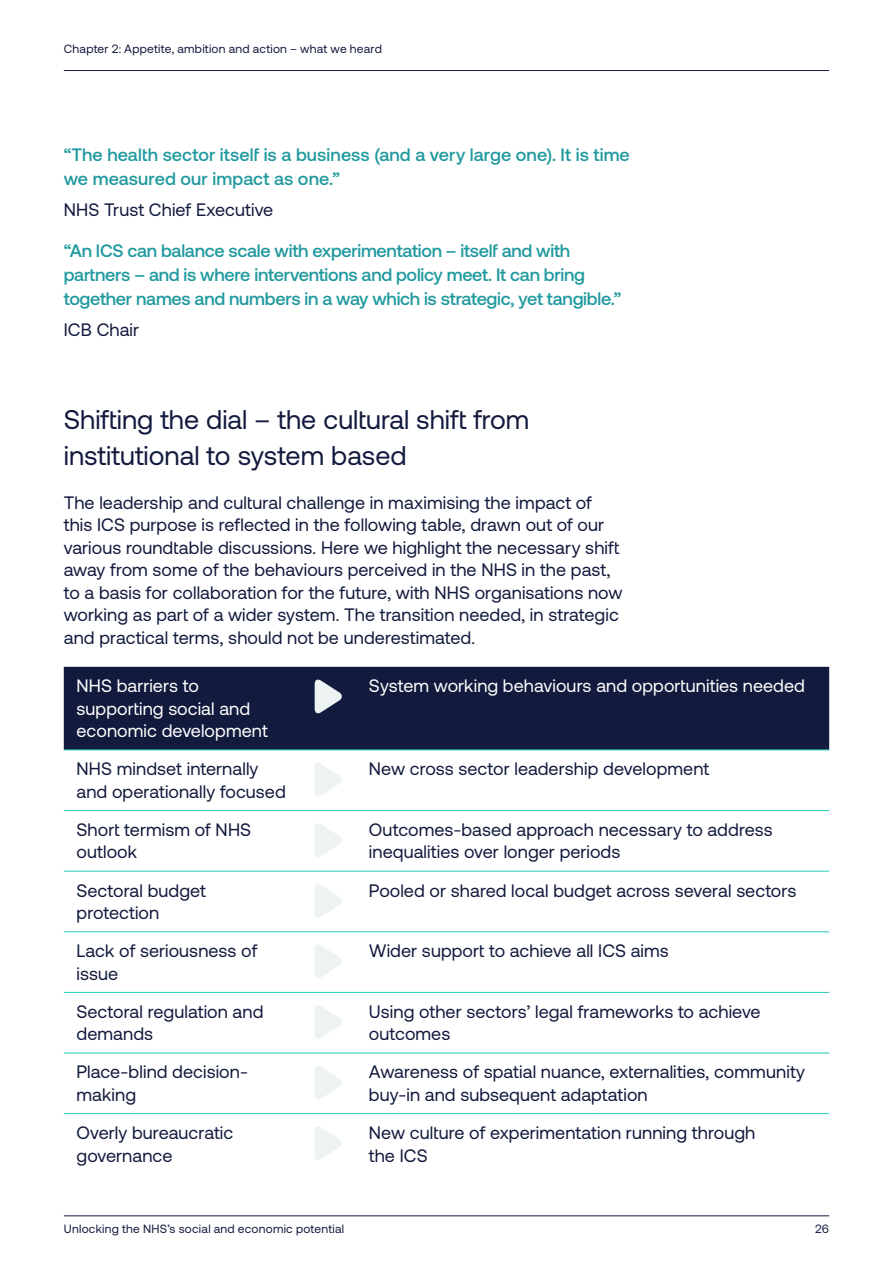
<style>
.page{position:relative;width:893px;height:1263px;background:#fff}
.page>*{position:absolute;margin:0;border:0;box-sizing:border-box;transform-origin:0 0}
.t1{font:27px/36px "Aeonik";color:#121a3d}
.t2{font:18px/22.5px "Aeonik";letter-spacing:.005em;color:#121a3d}
.t3{font:500 18px/24px "Aeonik";letter-spacing:-.015em;color:#1f999e}
.t4{font:18px/22.5px "Aeonik";letter-spacing:.005em;color:#fff}
.t5{font:500 18px/24px "Aeonik";letter-spacing:.005em;color:#1f999e}
.t6{font:12px "Aeonik";letter-spacing:.02em;color:#121a3d}
</style>
<div class="page">
<hr style="left:64px;top:70px;width:765px;height:1px;background:#121a3d">
<hr style="left:64px;top:1215px;width:765px;height:1px;background:#121a3d">
<div style="left:64px;top:667px;width:765px;height:82px;background:#121a3d"></div>
<hr style="left:64px;top:749px;width:238px;height:1px;background:#26ccb8">
<hr style="left:302px;top:749px;width:54px;height:1px;background:#26ccb8">
<hr style="left:356px;top:749px;width:473px;height:1px;background:#26ccb8">
<hr style="left:64px;top:810px;width:238px;height:1px;background:#26ccb8">
<hr style="left:302px;top:810px;width:54px;height:1px;background:#26ccb8">
<hr style="left:356px;top:810px;width:473px;height:1px;background:#26ccb8">
<hr style="left:64px;top:871px;width:238px;height:1px;background:#26ccb8">
<hr style="left:302px;top:871px;width:54px;height:1px;background:#26ccb8">
<hr style="left:356px;top:871px;width:473px;height:1px;background:#26ccb8">
<hr style="left:64px;top:931px;width:238px;height:1px;background:#26ccb8">
<hr style="left:302px;top:931px;width:54px;height:1px;background:#26ccb8">
<hr style="left:356px;top:931px;width:473px;height:1px;background:#26ccb8">
<hr style="left:64px;top:992px;width:238px;height:1px;background:#26ccb8">
<hr style="left:302px;top:992px;width:54px;height:1px;background:#26ccb8">
<hr style="left:356px;top:992px;width:473px;height:1px;background:#26ccb8">
<hr style="left:64px;top:1053px;width:238px;height:1px;background:#26ccb8">
<hr style="left:302px;top:1053px;width:54px;height:1px;background:#26ccb8">
<hr style="left:356px;top:1053px;width:473px;height:1px;background:#26ccb8">
<hr style="left:64px;top:1113px;width:238px;height:1px;background:#26ccb8">
<hr style="left:302px;top:1113px;width:54px;height:1px;background:#26ccb8">
<hr style="left:356px;top:1113px;width:473px;height:1px;background:#26ccb8">
<svg style="left:315px;top:678px;width:28px;height:36px"></svg>
<svg style="left:315px;top:763px;width:27px;height:33px"></svg>
<svg style="left:315px;top:823px;width:27px;height:34px"></svg>
<svg style="left:315px;top:884px;width:27px;height:34px"></svg>
<svg style="left:315px;top:945px;width:27px;height:33px"></svg>
<svg style="left:315px;top:1005px;width:27px;height:34px"></svg>
<svg style="left:315px;top:1066px;width:27px;height:33px"></svg>
<svg style="left:315px;top:1127px;width:27px;height:33px"></svg>
<p class="t6" style="left:64px;top:42px;width:320px">Chapter 2: Appetite, ambition and action – what we heard</p>
<p class="t5" style="left:64px;top:143px;width:568px">“The health sector itself is a business (and a very large one). It is time we measured our impact as one.”</p>
<p class="t2" style="left:64px;top:199px;width:211px">NHS Trust Chief Executive</p>
<p class="t3" style="left:64px;top:239px;width:559px">“An ICS can balance scale with experimentation – itself and with partners – and is where interventions and policy meet. It can bring together names and numbers in a way which is strategic, yet tangible.”</p>
<p class="t2" style="left:64px;top:319px;width:77px">ICB Chair</p>
<h1 class="t1" style="left:64px;top:402px;width:467px">Shifting the dial – the cultural shift from institutional to system based</h1>
<p class="t2" style="left:64px;top:491px;width:560px">The leadership and cultural challenge in maximising the impact of this ICS purpose is reflected in the following table, drawn out of our various roundtable discussions. Here we highlight the necessary shift away from some of the behaviours perceived in the NHS in the past, to a basis for collaboration for the future, with NHS organisations now working as part of a wider system. The transition needed, in strategic and practical terms, should not be underestimated.</p>
<p class="t4" style="left:77px;top:675px;width:192px">NHS barriers to supporting social and economic development</p>
<p class="t4" style="left:369px;top:675px;width:437px">System working behaviours and opportunities needed</p>
<p class="t2" style="left:77px;top:758px;width:211px">NHS mindset internally and operationally focused</p>
<p class="t2" style="left:369px;top:758px;width:341px">New cross sector leadership development</p>
<p class="t2" style="left:77px;top:818px;width:176px">Short termism of NHS outlook</p>
<p class="t2" style="left:369px;top:818px;width:405px">Outcomes-based approach necessary to address inequalities over longer periods</p>
<p class="t2" style="left:77px;top:879px;width:130px">Sectoral budget protection</p>
<p class="t2" style="left:369px;top:879px;width:429px">Pooled or shared local budget across several sectors</p>
<p class="t2" style="left:77px;top:940px;width:182px">Lack of seriousness of issue</p>
<p class="t2" style="left:369px;top:940px;width:302px">Wider support to achieve all ICS aims</p>
<p class="t2" style="left:77px;top:1000px;width:188px">Sectoral regulation and demands</p>
<p class="t2" style="left:369px;top:1000px;width:393px">Using other sectors’ legal frameworks to achieve outcomes</p>
<p class="t2" style="left:77px;top:1061px;width:173px">Place-blind decision&shy;making</p>
<p class="t2" style="left:369px;top:1061px;width:438px">Awareness of spatial nuance, externalities, community buy-in and subsequent adaptation</p>
<p class="t2" style="left:77px;top:1121px;width:158px">Overly bureaucratic governance</p>
<p class="t2" style="left:369px;top:1121px;width:388px">New culture of experimentation running through the ICS</p>
<p class="t6" style="left:64px;top:1222px;width:282px">Unlocking the NHS’s social and economic potential</p>
<p class="t6" style="left:815px;top:1222px;width:16px">26</p>
</div>
